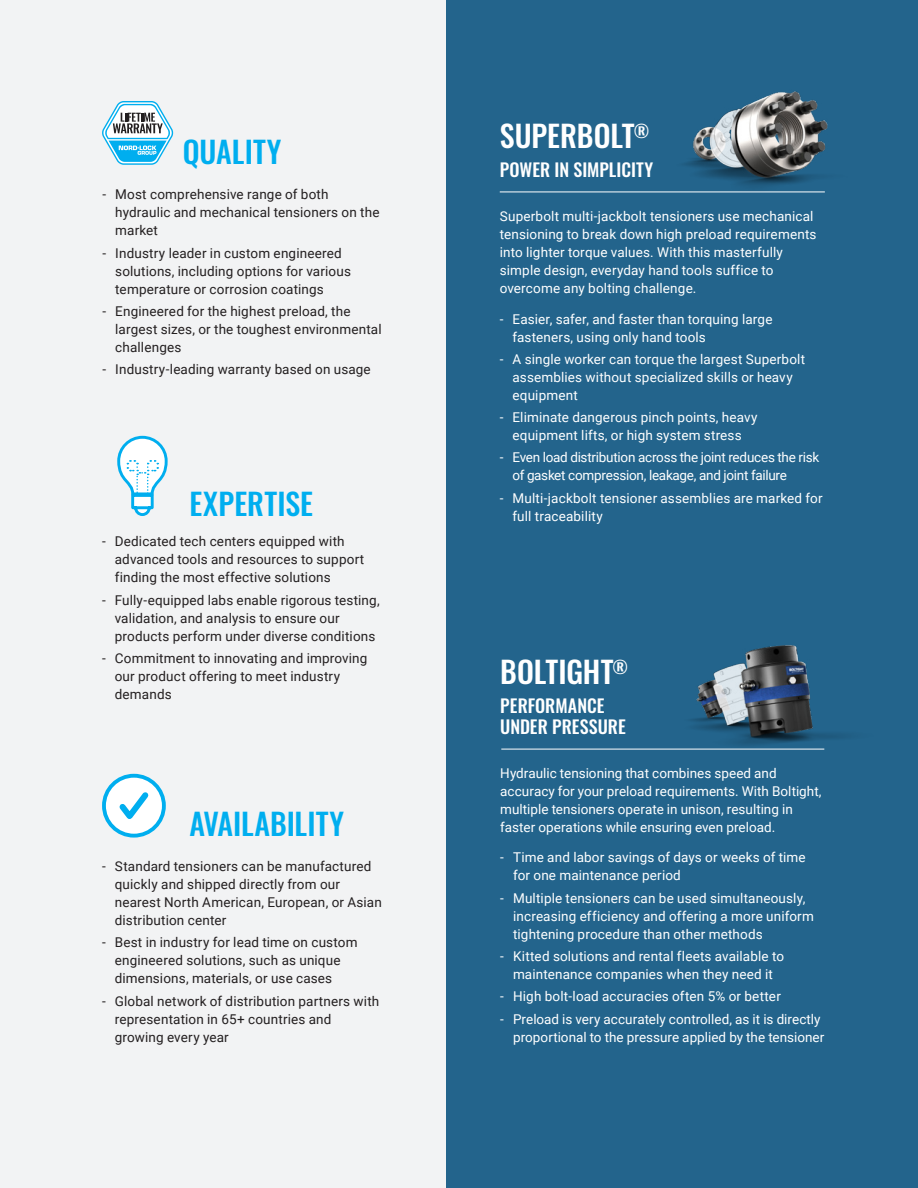
<style>
.page{position:relative;width:918px;height:1188px;background:#fff}
.page>*{position:absolute;margin:0;border:0;box-sizing:border-box;transform-origin:0 0}
.Bodytext{font:500 30px "Oswald";letter-spacing:.005em;color:#00aeef}
.Bodytext-2{font:500 30px "Oswald";letter-spacing:-.005em;color:#fff}
.Bodytext-3{font:500 18px/21px "Oswald";color:#fff}
.Title_5{font:500 18px "Oswald";color:#fff}
.Title_5-2{font:13.5px/18px "Roboto";letter-spacing:.01em;color:#fff}
.t1{font:13.5px/18px "Roboto";letter-spacing:.01em;color:#231f20}
.Title_5-3{font:13.5px/18px "Roboto";letter-spacing:-.02em;color:#fff}
</style>
<div class="page">
<div style="left:0;top:0;width:447px;height:1188px;background:#f2f3f4"></div>
<div style="left:447px;top:0;width:471px;height:1188px;background:#23648c"></div>
<svg style="left:102px;top:101px;width:71px;height:64px"></svg>
<svg style="left:117px;top:435px;width:51px;height:81px"></svg>
<svg style="left:104px;top:776px;width:60px;height:60px"></svg>
<div style="left:102px;top:774px;width:64px;height:64px;border:4px solid #00aeef;border-radius:50%"></div>
<svg style="left:114px;top:787px;width:40px;height:39px"></svg>
<img style="left:656px;top:645px;width:185px;height:105px">
<img style="left:657px;top:91px;width:171px;height:101px">
<hr style="left:501px;top:749px;width:323px;height:1px;background:#fff">
<hr style="left:500px;top:192px;width:325px;height:1px;background:#fff">
<p class="Bodytext" style="left:183px;top:137px;width:100px">QUALITY</p>
<p class="t1" style="left:115px;top:185px;width:266px;text-indent:-13px">- Most comprehensive range of both hydraulic and mechanical tensioners on the market</p>
<p class="t1" style="left:115px;top:243px;width:237px;text-indent:-13px">- Industry leader in custom engineered solutions, including options for various temperature or corrosion coatings</p>
<p class="t1" style="left:115px;top:302px;width:268px;text-indent:-13px">- Engineered for the highest preload, the largest sizes, or the toughest environmental challenges</p>
<p class="t1" style="left:103px;top:360px;width:270px">- Industry-leading warranty based on usage</p>
<p class="Bodytext" style="left:190px;top:488px;width:125px">EXPERTISE</p>
<p class="t1" style="left:115px;top:532px;width:251px;text-indent:-13px">- Dedicated tech centers equipped with advanced tools and resources to support finding the most effective solutions</p>
<p class="t1" style="left:115px;top:590px;width:267px;text-indent:-13px">- Fully-equipped labs enable rigorous testing, validation, and analysis to ensure our products perform under diverse conditions</p>
<p class="t1" style="left:115px;top:649px;width:254px;text-indent:-13px">- Commitment to innovating and improving our product offering to meet industry demands</p>
<p class="Bodytext" style="left:190px;top:808px;width:156px">AVAILABILITY</p>
<p class="t1" style="left:115px;top:857px;width:268px;text-indent:-13px">- Standard tensioners can be manufactured quickly and shipped directly from our nearest North American, European, or Asian distribution center</p>
<p class="t1" style="left:115px;top:933px;width:244px;text-indent:-13px">- Best in industry for lead time on custom engineered solutions, such as unique dimensions, materials, or use cases</p>
<p class="t1" style="left:115px;top:991px;width:266px;text-indent:-13px">- Global network of distribution partners with representation in 65+ countries and growing every year</p>
<p class="Bodytext-2" style="left:500px;top:120px;width:151px">SUPERBOLT<sup>®</sup></p>
<p class="Title_5" style="left:500px;top:161px;width:155px">POWER IN SIMPLICITY</p>
<p class="Title_5-2" style="left:500px;top:207px;width:318px">Superbolt multi-jackbolt tensioners use mechanical tensioning to break down high preload requirements into lighter torque values. With this masterfully simple design, everyday hand tools suffice to overcome any bolting challenge.</p>
<p class="Title_5-2" style="left:513px;top:309px;width:262px;text-indent:-13px">- Easier, safer, and faster than torquing large fasteners, using only hand tools</p>
<p class="Title_5-2" style="left:513px;top:350px;width:294px;text-indent:-13px">- A single worker can torque the largest Superbolt assemblies without specialized skills or heavy equipment</p>
<p class="Title_5-2" style="left:500px;top:408px;width:259px;text-align:center">- Eliminate dangerous pinch points, heavy equipment lifts, or high system stress</p>
<p class="Title_5-3" style="left:513px;top:448px;width:308px;text-indent:-13px">- Even load distribution across the joint reduces the risk of gasket compression, leakage, and joint failure</p>
<p class="Title_5-2" style="left:513px;top:488px;width:312px;text-indent:-13px">- Multi-jackbolt tensioner assemblies are marked for full traceability</p>
<p class="Bodytext-2" style="left:500px;top:656px;width:129px">BOLTIGHT<sup>®</sup></p>
<p class="Bodytext-3" style="left:500px;top:697px;width:127px">PERFORMANCE<br>UNDER PRESSURE</p>
<p class="Title_5-2" style="left:500px;top:763px;width:323px">Hydraulic tensioning that combines speed and accuracy for your preload requirements. With Boltight, multiple tensioners operate in unison, resulting in faster operations while ensuring even preload.</p>
<p class="Title_5-2" style="left:513px;top:848px;width:294px;text-indent:-13px">- Time and labor savings of days or weeks of time for one maintenance period</p>
<p class="Title_5-2" style="left:513px;top:888px;width:302px;text-indent:-13px">- Multiple tensioners can be used simultaneously, increasing efficiency and offering a more uniform tightening procedure than other methods</p>
<p class="Title_5-2" style="left:500px;top:947px;width:285px;text-align:center">- Kitted solutions and rental fleets available to maintenance companies when they need it</p>
<p class="Title_5-2" style="left:500px;top:987px;width:282px">- High bolt-load accuracies often 5% or better</p>
<p class="Title_5-2" style="left:500px;top:1009px;width:326px;text-align:right">- Preload is very accurately controlled, as it is directly proportional to the pressure applied by the tensioner</p>
</div>
